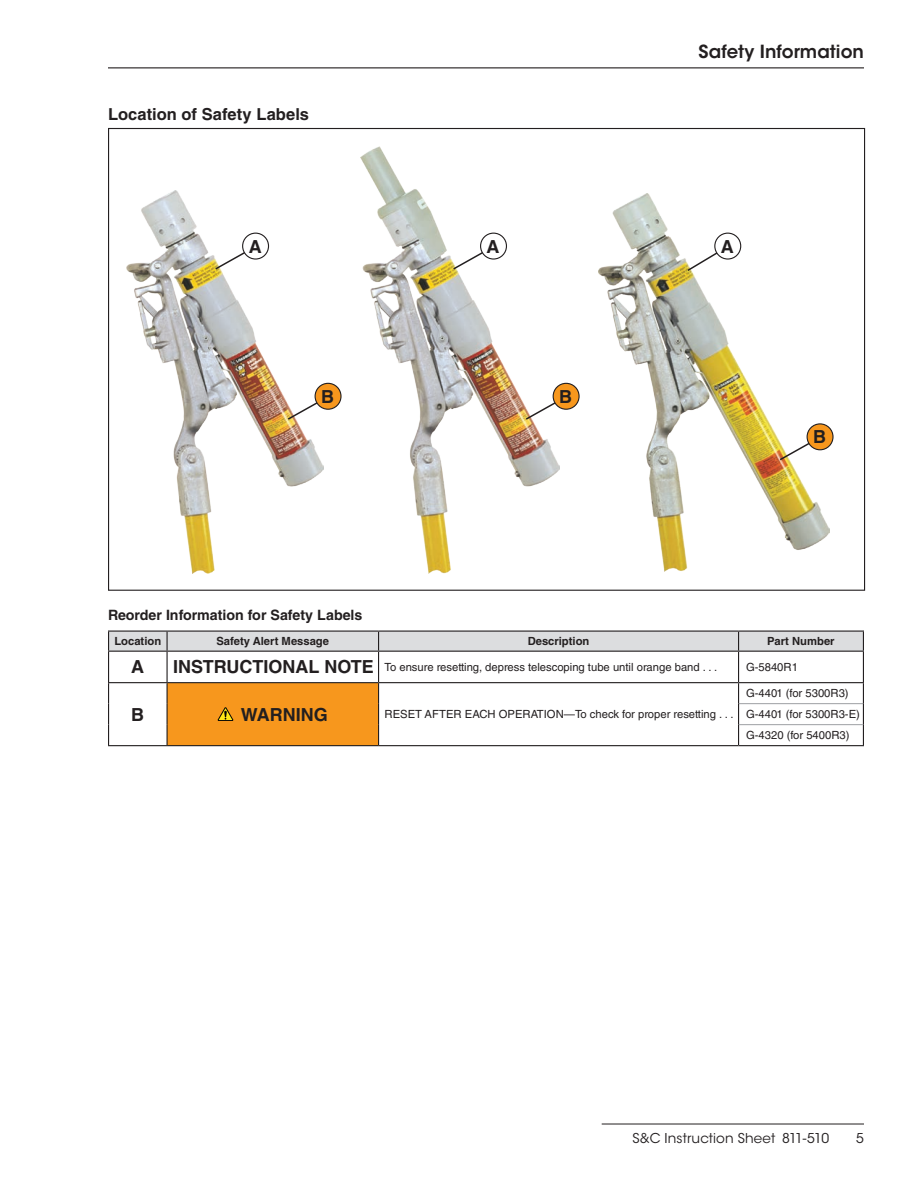
<style>
.page{position:relative;width:918px;height:1188px;background:#fff}
.page>*{position:absolute;margin:0;border:0;box-sizing:border-box;transform-origin:0 0}
.t1{font:600 18px "ITC Avant Garde Std";color:#231f20}
.t2{font:700 18px "Helvetica LT Std";color:#231f20}
.t3{font:700 16.5px "Helvetica LT Std";letter-spacing:.005em;color:#231f20}
.t4{font:700 14.25px "Helvetica LT Std";color:#231f20}
.t5{font:13.5px "ITC Avant Garde Std";letter-spacing:.01em;color:#231f20}
.t6{font:11.25px/21px "Helvetica LT Std";color:#231f20}
.t7{font:700 11.25px "Helvetica LT Std";color:#231f20}
.s1{font-weight:700;font-size:18px}
</style>
<div class="page">
<hr style="left:108px;top:67px;width:756px;height:1px;background:#231f20">
<hr style="left:602px;top:1124px;width:262px;height:1px;background:#231f20">
<img style="left:127px;top:191px;width:196px;height:383px">
<svg style="left:286px;top:395px;width:39px;height:26px"></svg>
<div style="left:315px;top:383px;width:26px;height:26px;background:#f7971d;border-radius:50%"></div>
<div style="left:315px;top:383px;width:27px;height:27px;border:1px solid #231f20;border-radius:50%"></div>
<svg style="left:214px;top:245px;width:43px;height:26px"></svg>
<div style="left:243px;top:233px;width:26px;height:26px;background:#fff;border-radius:50%"></div>
<div style="left:242px;top:233px;width:27px;height:27px;border:1px solid #231f20;border-radius:50%"></div>
<img style="left:361px;top:147px;width:199px;height:427px">
<svg style="left:452px;top:245px;width:43px;height:26px"></svg>
<div style="left:481px;top:233px;width:25px;height:26px;background:#fff;border-radius:50%"></div>
<div style="left:480px;top:233px;width:27px;height:27px;border:1px solid #231f20;border-radius:50%"></div>
<svg style="left:524px;top:395px;width:39px;height:26px"></svg>
<div style="left:553px;top:383px;width:26px;height:26px;background:#f7971d;border-radius:50%"></div>
<div style="left:553px;top:383px;width:27px;height:27px;border:1px solid #231f20;border-radius:50%"></div>
<img style="left:599px;top:194px;width:230px;height:378px">
<svg style="left:686px;top:245px;width:43px;height:27px"></svg>
<div style="left:715px;top:233px;width:26px;height:26px;background:#fff;border-radius:50%"></div>
<div style="left:714px;top:233px;width:27px;height:27px;border:1px solid #231f20;border-radius:50%"></div>
<svg style="left:778px;top:435px;width:44px;height:27px"></svg>
<div style="left:807px;top:424px;width:26px;height:26px;background:#f7971d;border-radius:50%"></div>
<div style="left:807px;top:423px;width:27px;height:27px;border:1px solid #231f20;border-radius:50%"></div>
<div style="left:167px;top:683px;width:212px;height:63px;background:#f7971d"></div>
<hr style="left:108px;top:651px;width:59px;height:1px;background:#231f20">
<hr style="left:167px;top:651px;width:212px;height:1px;background:#231f20">
<hr style="left:379px;top:651px;width:360px;height:1px;background:#231f20">
<hr style="left:739px;top:651px;width:125px;height:1px;background:#231f20">
<hr style="left:863px;top:652px;width:1px;height:30px;background:#231f20">
<hr style="left:108px;top:682px;width:59px;height:1px;background:#231f20">
<hr style="left:379px;top:682px;width:360px;height:1px;background:#231f20">
<hr style="left:108px;top:745px;width:59px;height:1px;background:#231f20">
<hr style="left:167px;top:745px;width:212px;height:1px;background:#231f20">
<hr style="left:379px;top:745px;width:360px;height:1px;background:#231f20">
<hr style="left:739px;top:745px;width:125px;height:1px;background:#231f20">
<svg style="left:108px;top:631px;width:756px;height:20px;background:#d0d0d2"></svg>
<hr style="left:739px;top:703px;width:124px;height:1px;background:#9da0a3">
<hr style="left:738px;top:652px;width:1px;height:30px;background:#231f20">
<svg style="left:378px;top:683px;width:1px;height:62px"></svg>
<hr style="left:108px;top:652px;width:1px;height:30px;background:#231f20">
<hr style="left:166px;top:683px;width:2px;height:21px;background:#231f20">
<hr style="left:166px;top:704px;width:2px;height:21px;background:#231f20">
<svg style="left:108px;top:683px;width:1px;height:62px"></svg>
<hr style="left:166px;top:725px;width:2px;height:20px;background:#231f20">
<hr style="left:166px;top:652px;width:2px;height:30px;background:#231f20">
<hr style="left:378px;top:652px;width:1px;height:30px;background:#231f20">
<hr style="left:167px;top:682px;width:212px;height:1px;background:#231f20">
<hr style="left:739px;top:682px;width:125px;height:1px;background:#231f20">
<svg style="left:738px;top:683px;width:1px;height:62px"></svg>
<svg style="left:863px;top:683px;width:1px;height:62px"></svg>
<hr style="left:739px;top:724px;width:124px;height:1px;background:#9da0a3">
<svg style="left:218px;top:707px;width:15px;height:14px"></svg>
<h2 class="t3" style="left:108px;top:104px;width:203px">Location of Safety Labels</h2>
<h1 class="t2" style="left:249px;top:235px;width:14px">A</h1>
<h1 class="t2" style="left:487px;top:235px;width:14px">A</h1>
<h1 class="t2" style="left:321px;top:385px;width:14px">B</h1>
<h1 class="t2" style="left:559px;top:385px;width:14px">B</h1>
<h1 class="t1" style="left:699px;top:40px;width:167px">Safety Information</h1>
<h1 class="t2" style="left:721px;top:235px;width:14px">A</h1>
<h1 class="t2" style="left:813px;top:426px;width:14px">B</h1>
<p class="t4" style="left:108px;top:606px;width:256px">Reorder Information for Safety Labels</p>
<p class="t7" style="left:114px;top:634px;width:48px">Location</p>
<p class="t7" style="left:216px;top:634px;width:114px">Safety Alert Message</p>
<p class="t7" style="left:528px;top:634px;width:63px">Description</p>
<p class="t7" style="left:767px;top:634px;width:69px">Part Number</p>
<h1 class="t2" style="left:131px;top:656px;width:14px">A</h1>
<p class="t6" style="left:173px;top:656px;width:543px"><span class="s1">INSTRUCTIONAL NOTE</span> To ensure resetting, depress telescoping tube until orange band . . .</p>
<p class="t6" style="left:746px;top:656px;width:53px">G-5840R1</p>
<h1 class="t2" style="left:131px;top:703px;width:14px">B</h1>
<h1 class="t2" style="left:241px;top:704px;width:88px">WARNING</h1>
<p class="t6" style="left:385px;top:704px;width:348px">RESET AFTER EACH OPERATION—To check for proper resetting . . .</p>
<p class="t6" style="left:746px;top:683px;width:115px">G-4401 (for 5300R3)<br>G-4401 (for 5300R3-E)<br>G-4320 (for 5400R3)</p>
<p class="t5" style="left:633px;top:1130px;width:198px">S&amp;C Instruction Sheet 811-510</p>
<p class="t5" style="left:856px;top:1130px;width:9px">5</p>
</div>
